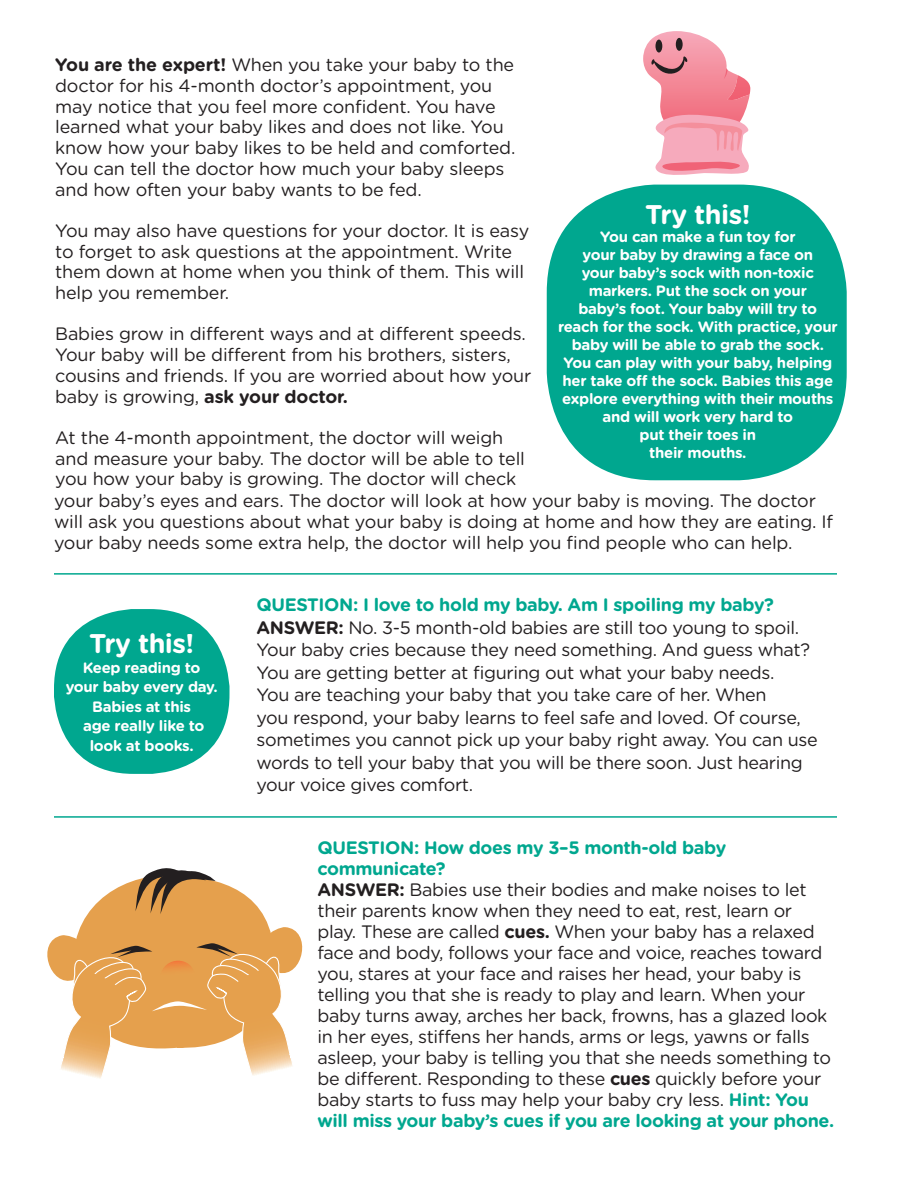
<style>
.page{position:relative;width:918px;height:1188px;background:#fff}
.page>*{position:absolute;margin:0;border:0;box-sizing:border-box;transform-origin:0 0}
.t1{font:700 27px "Gotham Rounded";letter-spacing:-.02em;color:#fff}
.t2{font:18px/20.7px "Gotham Rounded";letter-spacing:-.02em;color:#231f20}
.t3{font:700 18px/21px "Gotham Rounded";letter-spacing:-.02em;color:#00a78f}
.t4{font:700 15px/18px "Gotham Rounded";letter-spacing:-.02em;color:#fff;text-align:center}
.s1{font-weight:700}
.s2{font-weight:700;color:#00a78f}
</style>
<div class="page">
<div style="left:547px;top:185px;width:300px;height:295px;background:#00a78f;border-radius:108px"></div>
<hr style="left:54px;top:573px;width:783px;height:2px;background:#00a78f">
<hr style="left:54px;top:816px;width:783px;height:2px;background:#00a78f">
<div style="left:54px;top:609px;width:176px;height:165px;background:#00a78f;border-radius:79px"></div>
<svg style="left:643px;top:31px;width:107px;height:144px"></svg>
<svg style="left:47px;top:868px;width:255px;height:211px"></svg>
<p class="t2" style="left:55px;top:54px;width:462px"><span class="s1">You are the expert!</span> When you take your baby to the doctor for his 4-month doctor’s appointment, you may notice that you feel more confident. You have learned what your baby likes and does not like. You know how your baby likes to be held and comforted.<br>You can tell the doctor how much your baby sleeps and how often your baby wants to be fed.</p>
<p class="t2" style="left:55px;top:219px;width:476px">You may also have questions for your doctor. It is easy to forget to ask questions at the appointment. Write them down at home when you think of them. This will help you remember.</p>
<p class="t2" style="left:55px;top:323px;width:478px">Babies grow in different ways and at different speeds.<br>Your baby will be different from his brothers, sisters, cousins and friends. If you are worried about how your baby is growing, <span class="s1">ask your doctor.</span></p>
<p class="t2" style="left:55px;top:426px;width:471px">At the 4-month appointment, the doctor will weigh and measure your baby. The doctor will be able to tell you how your baby is growing. The doctor will check</p>
<p class="t1" style="left:645px;top:195px;width:107px">Try this!</p>
<p class="t4" style="left:600px;top:227px;width:197px">You can make a fun toy for</p>
<p class="t4" style="left:583px;top:245px;width:232px">your baby by drawing a face on</p>
<p class="t4" style="left:582px;top:263px;width:234px">your baby’s sock with non-toxic markers. Put the sock on your</p>
<p class="t4" style="left:558px;top:299px;width:281px">baby’s foot. Your baby will try to reach for the sock. With practice, your baby will be able to grab the sock.<br>You can play with your baby, helping her take off the sock. Babies this age explore everything with their mouths and will work very hard to</p>
<p class="t4" style="left:640px;top:425px;width:118px">put their toes in</p>
<p class="t4" style="left:649px;top:443px;width:99px">their mouths.</p>
<p class="t2" style="left:54px;top:490px;width:781px">your baby’s eyes and ears. The doctor will look at how your baby is moving. The doctor will ask you questions about what your baby is doing at home and how they are eating. If your baby needs some extra help, the doctor will help you find people who can help.</p>
<p class="t1" style="left:89px;top:624px;width:107px">Try this!</p>
<p class="t4" style="left:83px;top:658px;width:119px">Keep reading to</p>
<p class="t4" style="left:66px;top:676px;width:154px;line-height:19.5px">your baby every day.<br>Babies at this</p>
<p class="t4" style="left:83px;top:716px;width:123px">age really like to</p>
<p class="t4" style="left:90px;top:736px;width:106px">look at books.</p>
<p class="t3" style="left:256px;top:594px;width:519px">QUESTION: I love to hold my baby. Am I spoiling my baby?</p>
<p class="t2" style="left:256px;top:616px;width:563px;line-height:22.5px"><span class="s1">ANSWER:</span> No. 3-5 month-old babies are still too young to spoil.<br>Your baby cries because they need something. And guess what?<br>You are getting better at figuring out what your baby needs.<br>You are teaching your baby that you take care of her. When<br>you respond, your baby learns to feel safe and loved. Of course, sometimes you cannot pick up your baby right away. You can use words to tell your baby that you will be there soon. Just hearing your voice gives comfort.</p>
<p class="t3" style="left:318px;top:836px;width:410px">QUESTION: How does my 3–5 month-old baby communicate?</p>
<p class="t2" style="left:318px;top:878px;width:518px"><span class="s1">ANSWER:</span> Babies use their bodies and make noises to let their parents know when they need to eat, rest, learn or play. These are called <span class="s1">cues.</span> When your baby has a relaxed face and body, follows your face and voice, reaches toward you, stares at your face and raises her head, your baby is telling you that she is ready to play and learn. When your baby turns away, arches her back, frowns, has a glazed look in her eyes, stiffens her hands, arms or legs, yawns or falls asleep, your baby is telling you that she needs something to be different. Responding to these <span class="s1">cues</span> quickly before your baby starts to fuss may help your baby cry less. <span class="s2">Hint: You will miss your baby’s cues if you are looking at your phone.</span></p>
</div>
